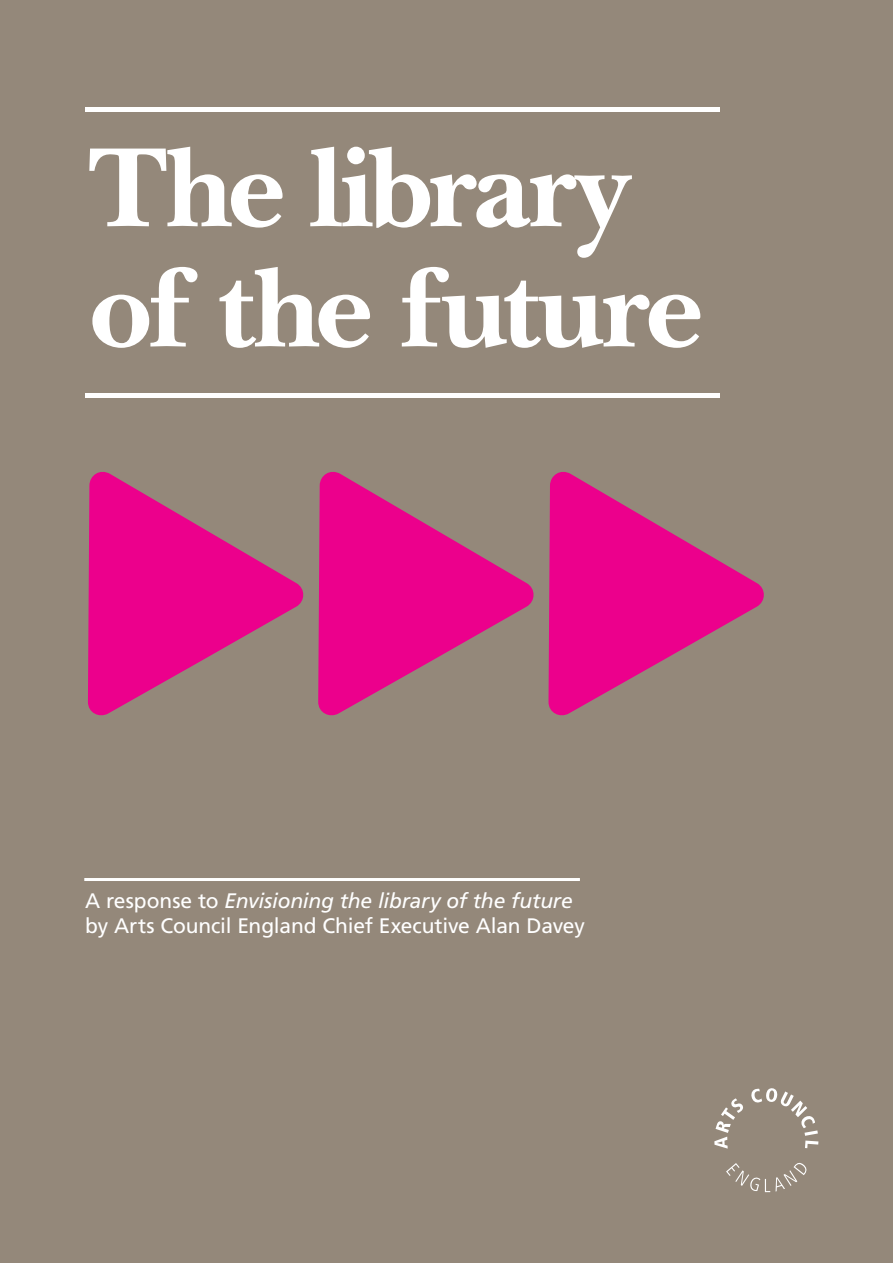
<style>
.page{position:relative;width:893px;height:1263px;background:#94887a}
.page>*{position:absolute;margin:0;border:0;box-sizing:border-box;transform-origin:0 0}
.Cover_title{font:700 117.45px/120.1px "New Baskerville";letter-spacing:-.025em;color:#fff}
.Paragraph_Style_1{font:italic 21px "Frutiger";letter-spacing:-.01em;color:#fff}
.Paragraph_Style_1-2{font:21px "Frutiger";letter-spacing:-.01em;color:#fff}
.s1{font-style:normal}
</style>
<div class="page">
<hr style="left:85px;top:107px;width:634px;height:4px;background:#fff">
<div style="left:85px;top:393px;width:634px;height:5px;background:#fff"></div>
<svg style="left:714px;top:1098px;width:29px;height:50px"></svg>
<svg style="left:751px;top:1088px;width:67px;height:60px"></svg>
<svg style="left:726px;top:1162px;width:81px;height:30px"></svg>
<svg style="left:548px;top:472px;width:216px;height:244px;fill:#ec008c"></svg>
<svg style="left:318px;top:472px;width:216px;height:244px;fill:#ec008c"></svg>
<svg style="left:88px;top:472px;width:216px;height:244px;fill:#ec008c"></svg>
<div style="left:84px;top:878px;width:496px;height:3px;border:2px solid #fff"></div>
<p class="Cover_title" style="left:88px;top:129px;width:617px">The library of the future</p>
<p class="Paragraph_Style_1" style="left:85px;top:888px;width:489px"><span class="s1">A response to</span> Envisioning the library of the future</p>
<p class="Paragraph_Style_1-2" style="left:85px;top:913px;width:501px">by Arts Council England Chief Executive Alan Davey</p>
</div>
